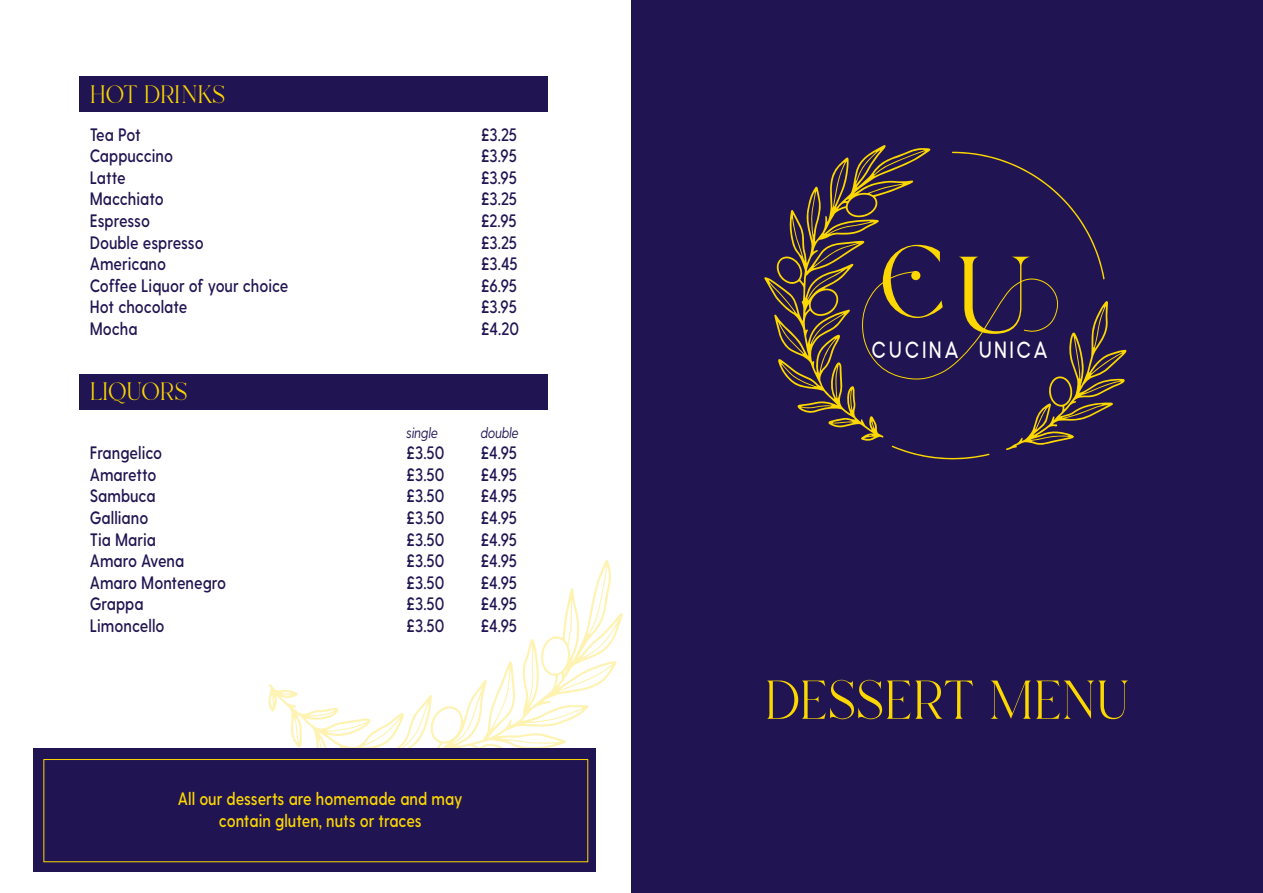
<style>
.page{position:relative;width:1263px;height:893px;background:#fff}
.page>*{position:absolute;margin:0;border:0;box-sizing:border-box;transform-origin:0 0}
.t1{font:148.2px "Branch";color:#fcd800;scale:.94 1}
.t2{font:78px "Branch";color:#fcd800;scale:.94 1}
.t3{font:36px "Branch";color:#fcd800;scale:.94 1}
.t4{font:700 21.3px "Calmer";letter-spacing:.2em;color:#fff;scale:.84 1}
.t5{font:600 18px "Greycliff CF";color:#211452;scale:.84 1}
.t6{font:600 18px/21.6px "Greycliff CF";color:#fcd800;text-align:center;scale:.84 1}
.t7{font:italic 15px "Greycliff CF";color:#211452;scale:.84 1}
.s1{font-size:155.85px}
</style>
<div class="page">
<div style="left:631px;top:0;width:632px;height:893px;background:#211452"></div>
<svg style="left:764px;top:145px;width:167px;height:283px"></svg>
<svg style="left:860px;top:152px;width:267px;height:308px"></svg>
<div style="left:911px;top:271px;width:9px;height:9px;background:#fcd800;border-radius:50%"></div>
<div style="left:79px;top:76px;width:468px;height:35px;background:#211452"></div>
<div style="left:79px;top:375px;width:468px;height:35px;background:#211452"></div>
<svg style="left:268px;top:560px;width:355px;height:188px"></svg>
<div style="left:34px;top:748px;width:562px;height:124px;background:#211452"></div>
<div style="left:43px;top:759px;width:545px;height:103px;border:1px solid #fcd800"></div>
<h3 class="t3" style="left:90px;top:78px;width:145px">HOT DRINKS</h3>
<p class="t5" style="left:90px;top:124px;width:62px">Tea Pot</p>
<p class="t5" style="left:481px;top:124px;width:44px">£3.25</p>
<p class="t5" style="left:90px;top:145px;width:100px">Cappuccino</p>
<p class="t5" style="left:481px;top:145px;width:44px">£3.95</p>
<p class="t5" style="left:90px;top:167px;width:44px">Latte</p>
<p class="t5" style="left:481px;top:167px;width:44px">£3.95</p>
<p class="t5" style="left:90px;top:188px;width:90px">Macchiato</p>
<p class="t5" style="left:481px;top:188px;width:44px">£3.25</p>
<p class="t5" style="left:90px;top:210px;width:73px">Espresso</p>
<p class="t5" style="left:481px;top:210px;width:44px">£2.95</p>
<p class="t5" style="left:90px;top:232px;width:137px">Double espresso</p>
<p class="t5" style="left:481px;top:232px;width:44px">£3.25</p>
<p class="t5" style="left:90px;top:253px;width:92px">Americano</p>
<p class="t5" style="left:481px;top:253px;width:45px">£3.45</p>
<p class="t5" style="left:90px;top:275px;width:238px">Coffee Liquor of your choice</p>
<p class="t5" style="left:481px;top:275px;width:44px">£6.95</p>
<p class="t5" style="left:90px;top:296px;width:118px">Hot chocolate</p>
<p class="t5" style="left:481px;top:296px;width:44px">£3.95</p>
<p class="t5" style="left:90px;top:318px;width:58px">Mocha</p>
<p class="t5" style="left:481px;top:318px;width:47px">£4.20</p>
<h3 class="t3" style="left:90px;top:375px;width:105px">LIQUORS</h3>
<p class="t7" style="left:407px;top:424px;width:39px">single</p>
<p class="t7" style="left:481px;top:424px;width:47px">double</p>
<p class="t5" style="left:90px;top:442px;width:88px">Frangelico</p>
<p class="t5" style="left:407px;top:442px;width:46px">£3.50</p>
<p class="t5" style="left:481px;top:442px;width:45px">£4.95</p>
<p class="t5" style="left:90px;top:464px;width:81px">Amaretto</p>
<p class="t5" style="left:407px;top:464px;width:46px">£3.50</p>
<p class="t5" style="left:481px;top:464px;width:45px">£4.95</p>
<p class="t5" style="left:90px;top:485px;width:80px">Sambuca</p>
<p class="t5" style="left:407px;top:485px;width:46px">£3.50</p>
<p class="t5" style="left:481px;top:485px;width:45px">£4.95</p>
<p class="t5" style="left:90px;top:507px;width:71px">Galliano</p>
<p class="t5" style="left:407px;top:507px;width:46px">£3.50</p>
<p class="t5" style="left:481px;top:507px;width:45px">£4.95</p>
<p class="t5" style="left:90px;top:529px;width:80px">Tia Maria</p>
<p class="t5" style="left:407px;top:529px;width:46px">£3.50</p>
<p class="t5" style="left:481px;top:529px;width:45px">£4.95</p>
<p class="t5" style="left:90px;top:550px;width:114px">Amaro Avena</p>
<p class="t5" style="left:407px;top:550px;width:46px">£3.50</p>
<p class="t5" style="left:481px;top:550px;width:45px">£4.95</p>
<p class="t5" style="left:90px;top:572px;width:164px">Amaro Montenegro</p>
<p class="t5" style="left:407px;top:572px;width:46px">£3.50</p>
<p class="t5" style="left:481px;top:572px;width:45px">£4.95</p>
<p class="t5" style="left:90px;top:593px;width:65px">Grappa</p>
<p class="t5" style="left:407px;top:593px;width:46px">£3.50</p>
<p class="t5" style="left:481px;top:593px;width:45px">£4.95</p>
<p class="t5" style="left:90px;top:615px;width:90px">Limoncello</p>
<p class="t5" style="left:407px;top:615px;width:46px">£3.50</p>
<p class="t5" style="left:481px;top:615px;width:45px">£4.95</p>
<p class="t6" style="left:178px;top:789px;width:341px">All our desserts are homemade and may contain gluten, nuts or traces</p>
<h1 class="t1" style="left:878px;top:217px;width:169px">C<span class="s1">U</span></h1>
<p class="t4" style="left:872px;top:336px;width:210px">CUCINA UNICA</p>
<h2 class="t2" style="left:764px;top:666px;width:391px">DESSERT MENU</h2>
</div>
